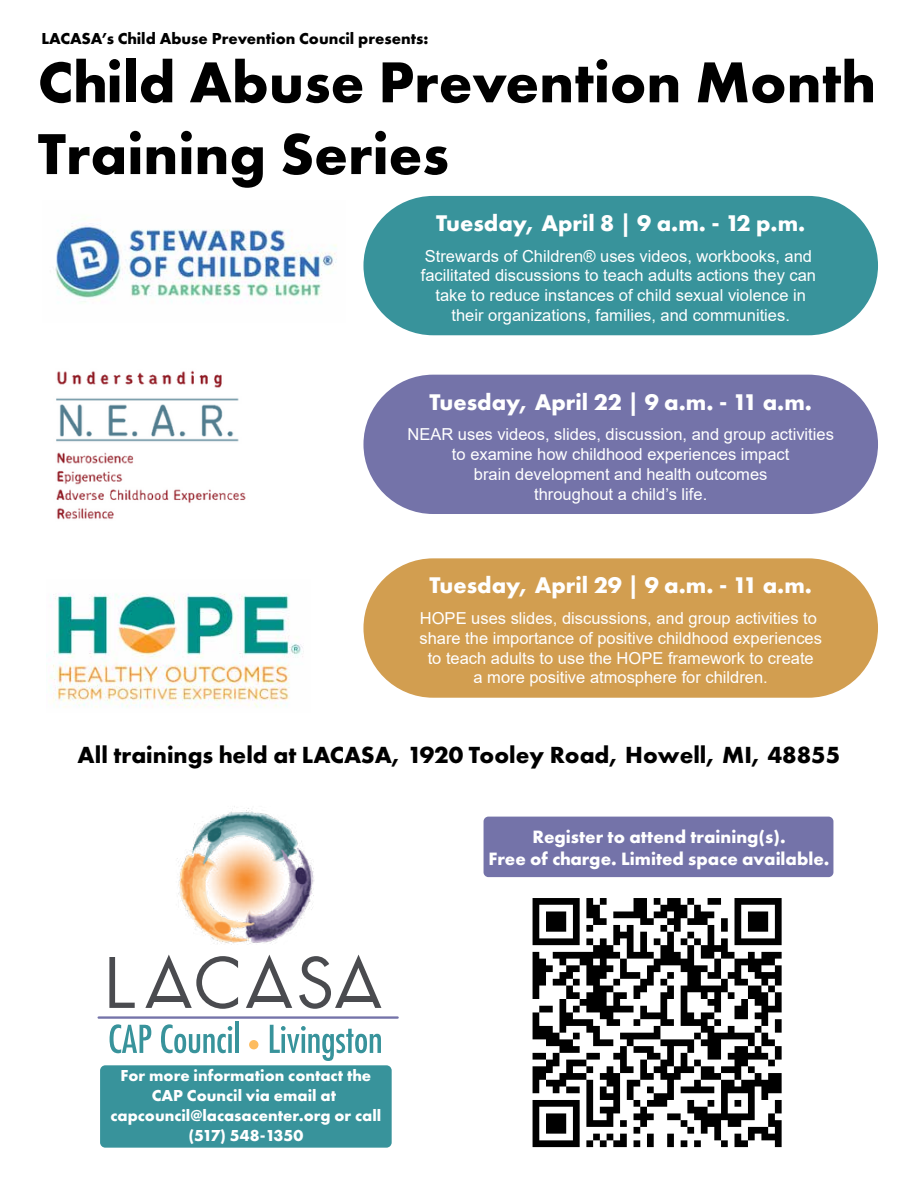
<style>
.page{position:relative;width:918px;height:1188px;background:#fff}
.page>*{position:absolute;margin:0;border:0;box-sizing:border-box;transform-origin:0 0}
.t1{font:700 59.85px/71.7px "Futura PT";color:#000}
.t2{font:700 24.3px "Futura PT";color:#000}
.t3{font:700 23.55px "Futura PT";color:#fff}
.t4{font:700 18.6px/22.2px "Futura PT";color:#fff;text-align:center}
.t5{font:16.5px/19.8px "Arial";color:#fff;text-align:center}
.t6{font:700 16.5px/19.8px "Futura PT";color:#fff;text-align:center}
.t7{font:700 16.5px "Futura PT";color:#000}
</style>
<div class="page">
<div style="left:100px;top:1065px;width:292px;height:83px;background:#38939b;border-radius:5px"></div>
<div style="left:484px;top:817px;width:349px;height:60px;background:#7473a9;border-radius:5px"></div>
<svg style="left:532px;top:898px;width:250px;height:250px"></svg>
<img style="left:168px;top:806px;width:146px;height:149px">
<svg style="left:109px;top:957px;width:26px;height:51px"></svg>
<svg style="left:145px;top:955px;width:93px;height:54px"></svg>
<div style="left:153px;top:996px;width:32px;height:6px;background:#4a4b4f"></div>
<svg style="left:246px;top:955px;width:46px;height:53px"></svg>
<div style="left:253px;top:996px;width:32px;height:6px;background:#4a4b4f"></div>
<svg style="left:299px;top:955px;width:82px;height:54px"></svg>
<div style="left:343px;top:996px;width:31px;height:6px;background:#4a4b4f"></div>
<svg style="left:110px;top:1024px;width:41px;height:29px"></svg>
<svg style="left:161px;top:1024px;width:71px;height:29px"></svg>
<hr style="left:235px;top:1022px;width:3px;height:31px;background:#38939b">
<div style="left:249px;top:1040px;width:9px;height:9px;background:#fdbc5f;border-radius:50%"></div>
<svg style="left:270px;top:1025px;width:111px;height:36px"></svg>
<hr style="left:99px;top:1016px;width:299px;height:3px;background:#7473a9">
<img style="left:55px;top:223px;width:282px;height:80px">
<div style="left:363px;top:196px;width:515px;height:139px;background:#38939b;border-radius:70px"></div>
<svg style="left:56px;top:370px;width:190px;height:150px"></svg>
<div style="left:363px;top:375px;width:515px;height:139px;background:#7473a9;border-radius:70px"></div>
<svg style="left:46px;top:593px;width:258px;height:115px;fill:#fafaf6"></svg>
<div style="left:363px;top:558px;width:515px;height:140px;background:#d29e50;border-radius:70px"></div>
<p class="t7" style="left:41px;top:28px;width:389px">LACASA’s Child Abuse Prevention Council presents:</p>
<h1 class="t1" style="left:38px;top:45px;width:840px">Child Abuse Prevention Month<br>Training Series</h1>
<h3 class="t3" style="left:436px;top:208px;width:371px">Tuesday, April 8 | 9 a.m. - 12 p.m.</h3>
<p class="t5" style="left:421px;top:246px;width:397px">Strewards of Children® uses videos, workbooks, and facilitated discussions to teach adults actions they can take to reduce instances of child sexual violence in their organizations, families, and communities.</p>
<h3 class="t3" style="left:429px;top:387px;width:384px">Tuesday, April 22 | 9 a.m. - 11 a.m.</h3>
<p class="t5" style="left:408px;top:424px;width:428px">NEAR uses videos, slides, discussion, and group activities to examine how childhood experiences impact<br>brain development and health outcomes<br>throughout a child’s life.</p>
<h3 class="t3" style="left:429px;top:570px;width:384px">Tuesday, April 29 | 9 a.m. - 11 a.m.</h3>
<p class="t5" style="left:419px;top:608px;width:404px">HOPE uses slides, discussions, and group activities to share the importance of positive childhood experiences to teach adults to use the HOPE framework to create<br>a more positive atmosphere for children.</p>
<h2 class="t2" style="left:78px;top:739px;width:764px">All trainings held at LACASA, 1920 Tooley Road, Howell, MI, 48855</h2>
<p class="t6" style="left:110px;top:1066px;width:272px">For more information contact the<br>CAP Council via email at capcouncil@lacasacenter.org or call (517) 548-1350</p>
<p class="t4" style="left:488px;top:825px;width:343px">Register to attend training(s).<br>Free of charge. Limited space available.</p>
</div>
